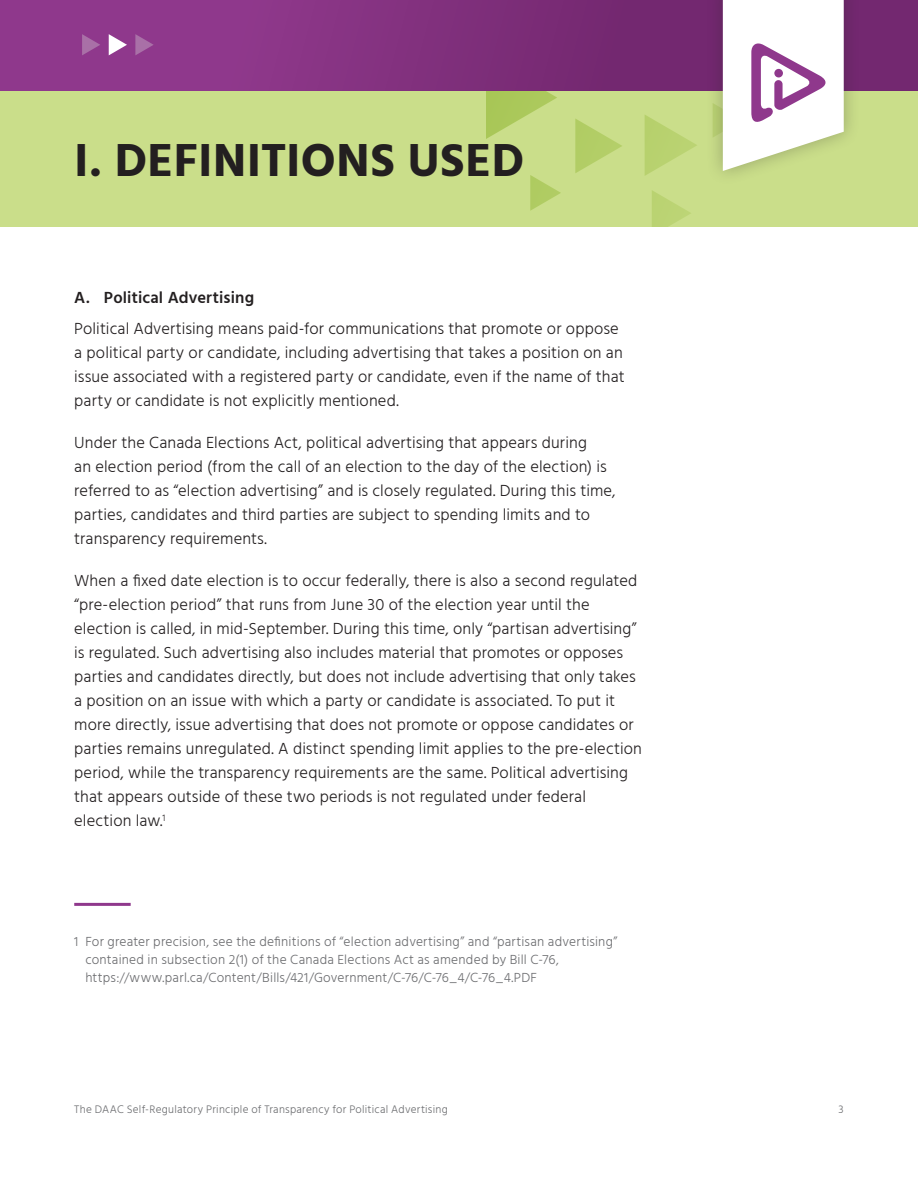
<style>
.page{position:relative;width:918px;height:1188px;background:#fff}
.page>*{position:absolute;margin:0;border:0;box-sizing:border-box;transform-origin:0 0}
.H1_-_black{font:700 47.55px "Hind Madurai";letter-spacing:.01em;color:#231f20}
.P_-_body_copy{font:300 16.5px/24px "Hind Madurai";letter-spacing:.005em;color:#231f20}
.H3_-_Black{font:600 16.5px "Hind Madurai";letter-spacing:.01em;color:#231f20}
.t1{font:300 13.5px/18px "Hind Madurai";letter-spacing:.015em;color:#6c6d70}
.t2{font:300 11.25px "Hind Madurai";letter-spacing:.02em;color:#6c6d70}
</style>
<div class="page">
<div style="left:0;top:82px;width:918px;height:145px;background:#cade8a"></div>
<svg style="left:486px;top:90px;width:71px;height:49px"></svg>
<svg style="left:575px;top:119px;width:47px;height:54px"></svg>
<svg style="left:530px;top:175px;width:31px;height:36px"></svg>
<svg style="left:645px;top:115px;width:52px;height:61px"></svg>
<svg style="left:652px;top:190px;width:39px;height:37px"></svg>
<hr style="left:74px;top:903px;width:57px;height:3px;background:#8f388c">
<svg style="left:0;top:0;width:918px;height:90px;background:#82317f"></svg>
<div style="left:706px;top:0;width:155px;height:187px;background:#231f20;opacity:.3"></div>
<svg style="left:713px;top:0;width:131px;height:171px"></svg>
<div style="left:774px;top:69px;width:9px;height:8px;background:#8f388c;border-radius:50%"></div>
<svg style="left:82px;top:34px;width:18px;height:21px"></svg>
<svg style="left:109px;top:34px;width:18px;height:21px"></svg>
<svg style="left:135px;top:34px;width:19px;height:21px"></svg>
<p class="H1_-_black" style="left:74px;top:130px;width:452px">I. DEFINITIONS USED</p>
<p class="H3_-_Black" style="left:74px;top:288px;width:181px">A. Political Advertising</p>
<p class="P_-_body_copy" style="left:74px;top:318px;width:552px">Political Advertising means paid-for communications that promote or oppose a political party or candidate, including advertising that takes a position on an issue associated with a registered party or candidate, even if the name of that party or candidate is not explicitly mentioned.</p>
<p class="P_-_body_copy" style="left:74px;top:432px;width:543px">Under the Canada Elections Act, political advertising that appears during<br>an election period (from the call of an election to the day of the election) is referred to as “election advertising” and is closely regulated. During this time, parties, candidates and third parties are subject to spending limits and to transparency requirements.</p>
<p class="P_-_body_copy" style="left:74px;top:570px;width:569px">When a fixed date election is to occur federally, there is also a second regulated “pre-election period” that runs from June 30 of the election year until the election is called, in mid-September. During this time, only “partisan advertising” is regulated. Such advertising also includes material that promotes or opposes parties and candidates directly, but does not include advertising that only takes a position on an issue with which a party or candidate is associated. To put it more directly, issue advertising that does not promote or oppose candidates or parties remains unregulated. A distinct spending limit applies to the pre-election period, while the transparency requirements are the same. Political advertising that appears outside of these two periods is not regulated under federal election law.<sup>1</sup></p>
<p class="t1" style="left:85px;top:933px;width:534px;text-indent:-11px">1 For greater precision, see the definitions of “election advertising” and “partisan advertising” contained in subsection 2(1) of the Canada Elections Act as amended by Bill C-76, https://www.parl.ca/Content/Bills/421/Government/C-76/C-76_4/C-76_4.PDF</p>
<p class="t2" style="left:74px;top:1103px;width:375px">The DAAC Self-Regulatory Principle of Transparency for Political Advertising</p>
<p class="t2" style="left:839px;top:1103px;width:7px">3</p>
</div>
